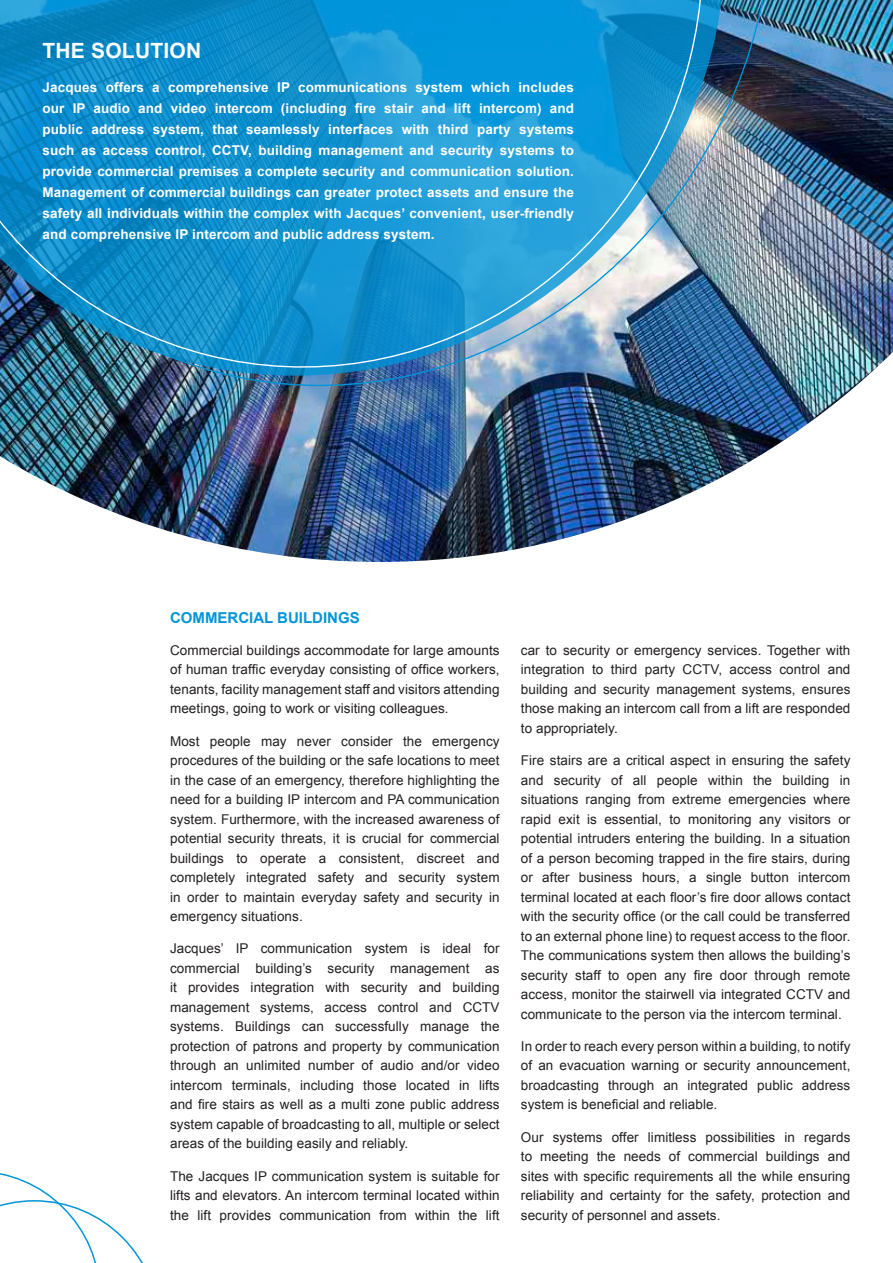
<style>
.page{position:relative;width:893px;height:1263px;background:#fff}
.page>*{position:absolute;margin:0;border:0;box-sizing:border-box;transform-origin:0 0}
.t1{font:700 21px "Arial";letter-spacing:.01em;color:#fff}
.t2{font:700 15px "Arial";color:#0095d9}
.t3{font:13.5px/19.5px "Arial";letter-spacing:.005em;color:#231f20;text-align:justify}
.t4{font:700 13.5px/21px "Arial";letter-spacing:.01em;color:#fff;text-align:justify}
</style>
<div class="page">
<img style="left:0;top:0;width:893px;height:562px">
<img style="left:0;top:0;width:823px;height:432px">
<img style="left:0;top:0;width:746px;height:409px">
<svg style="left:0;top:1173px;width:143px;height:90px"></svg>
<h1 class="t1" style="left:43px;top:36px;width:160px">THE SOLUTION</h1>
<p class="t4" style="left:43px;top:77px;width:533px">Jacques offers a comprehensive IP communications system which includes our IP audio and video intercom (including fire stair and lift intercom) and public address system, that seamlessly interfaces with third party systems such as access control, CCTV, building management and security systems to provide commercial premises a complete security and communication solution.<br>Management of commercial buildings can greater protect assets and ensure the safety all individuals within the complex with Jacques’ convenient, user-friendly and comprehensive IP intercom and public address system.</p>
<p class="t2" style="left:170px;top:607px;width:191px">COMMERCIAL BUILDINGS</p>
<p class="t3" style="left:170px;top:641px;width:331px">Commercial buildings accommodate for large amounts of human traffic everyday consisting of office workers, tenants, facility management staff and visitors attending meetings, going to work or visiting colleagues.</p>
<p class="t3" style="left:170px;top:731px;width:331px">Most people may never consider the emergency procedures of the building or the safe locations to meet in the case of an emergency, therefore highlighting the need for a building IP intercom and PA communication system. Furthermore, with the increased awareness of potential security threats, it is crucial for commercial buildings to operate a consistent, discreet and completely integrated safety and security system in order to maintain everyday safety and security in emergency situations.</p>
<p class="t3" style="left:170px;top:939px;width:331px">Jacques’ IP communication system is ideal for commercial building’s security management as it provides integration with security and building management systems, access control and CCTV systems. Buildings can successfully manage the protection of patrons and property by communication through an unlimited number of audio and/or video intercom terminals, including those located in lifts and fire stairs as well as a multi zone public address system capable of broadcasting to all, multiple or select areas of the building easily and reliably.</p>
<p class="t3" style="left:170px;top:1166px;width:331px">The Jacques IP communication system is suitable for lifts and elevators. An intercom terminal located within the lift provides communication from within the lift</p>
<p class="t3" style="left:521px;top:640px;width:331px">car to security or emergency services. Together with integration to third party CCTV, access control and building and security management systems, ensures those making an intercom call from a lift are responded to appropriately.</p>
<p class="t3" style="left:521px;top:751px;width:331px">Fire stairs are a critical aspect in ensuring the safety and security of all people within the building in situations ranging from extreme emergencies where rapid exit is essential, to monitoring any visitors or potential intruders entering the building. In a situation of a person becoming trapped in the fire stairs, during or after business hours, a single button intercom terminal located at each floor’s fire door allows contact with the security office (or the call could be transferred to an external phone line) to request access to the floor.<br>The communications system then allows the building’s security staff to open any fire door through remote access, monitor the stairwell via integrated CCTV and communicate to the person via the intercom terminal.</p>
<p class="t3" style="left:521px;top:1036px;width:331px">In order to reach every person within a building, to notify of an evacuation warning or security announcement, broadcasting through an integrated public address system is beneficial and reliable.</p>
<p class="t3" style="left:521px;top:1127px;width:331px">Our systems offer limitless possibilities in regards to meeting the needs of commercial buildings and sites with specific requirements all the while ensuring reliability and certainty for the safety, protection and security of personnel and assets.</p>
</div>
